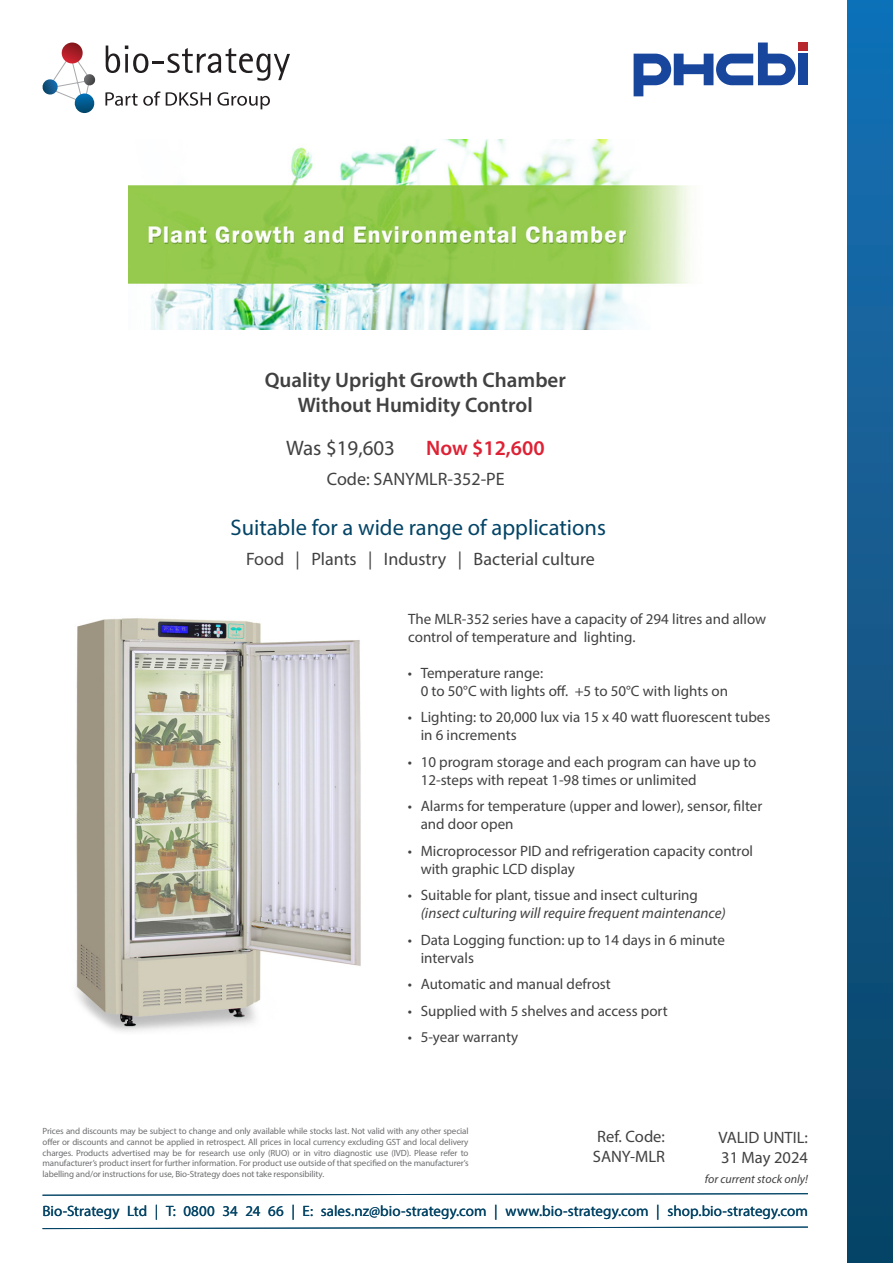
<style>
.page{position:relative;width:893px;height:1263px;background:#fff}
.page>*{position:absolute;margin:0;border:0;box-sizing:border-box;transform-origin:0 0}
.t1{font:22.5px "Myriad Pro";color:#034466}
.t2{font:600 21px/25.2px "Myriad Pro";color:#414142;text-align:center}
.t3{font:21px "Myriad Pro";color:#414142}
.t4{font:600 21px "Myriad Pro";color:#de2134}
.t5{font:18px "Myriad Pro";color:#414142}
.Valid___Ref{font:16.5px "Myriad Pro";color:#414142}
.t6{font:15px/18px "Myriad Pro";color:#414142}
.footer_left{font:15px "Myriad Pro";color:#034466}
.t7{font:italic 15px/18px "Myriad Pro";color:#414142}
.t8{font:italic 12px "Myriad Pro";color:#414142}
.T_C_s_back_page{font:9px/10.8px "Myriad Pro";letter-spacing:-.01em;color:#6d6e70;text-align:justify}
.s1{font-style:normal}
</style>
<div class="page">
<div style="left:798px;top:54px;width:10px;height:31px;background:#18469d"></div>
<svg style="left:634px;top:43px;width:161px;height:53px"></svg>
<div style="left:798px;top:43px;width:10px;height:8px;background:#b7282e"></div>
<img style="left:76px;top:618px;width:285px;height:414px">
<svg style="left:42px;top:1193px;width:766px;height:3px"></svg>
<svg style="left:42px;top:1226px;width:766px;height:3px"></svg>
<img style="left:129px;top:139px;width:562px;height:190px">
<div style="left:847px;top:0;width:46px;height:1263px;background:linear-gradient(to bottom,#1870b5,#0b4364)"></div>
<svg style="left:105px;top:91px;width:106px;height:15px"></svg>
<svg style="left:217px;top:92px;width:53px;height:17px"></svg>
<svg style="left:42px;top:43px;width:54px;height:70px"></svg>
<svg style="left:106px;top:46px;width:184px;height:35px"></svg>
<p class="t2" style="left:265px;top:367px;width:303px">Quality Upright Growth Chamber<br>Without Humidity Control</p>
<p class="t3" style="left:286px;top:435px;width:110px">Was $19,603</p>
<p class="t4" style="left:426px;top:435px;width:120px">Now $12,600</p>
<p class="t5" style="left:327px;top:468px;width:179px">Code: SANYMLR-352-PE</p>
<p class="t1" style="left:231px;top:514px;width:377px">Suitable for a wide range of applications</p>
<p class="t5" style="left:246px;top:548px;width:350px">Food | Plants | Industry | Bacterial culture</p>
<p class="t6" style="left:408px;top:610px;width:360px">The MLR-352 series have a capacity of 294 litres and allow control of temperature and lighting.</p>
<p class="t6" style="left:421px;top:663px;width:309px;text-indent:-13px">• Temperature range:<br>0 to 50°C with lights off. +5 to 50°C with lights on</p>
<p class="t6" style="left:421px;top:708px;width:351px;text-indent:-13px">• Lighting: to 20,000 lux via 15 x 40 watt fluorescent tubes in 6 increments</p>
<p class="t6" style="left:421px;top:752px;width:337px;text-indent:-13px">• 10 program storage and each program can have up to<br>12-steps with repeat 1-98 times or unlimited</p>
<p class="t6" style="left:421px;top:797px;width:343px;text-indent:-13px">• Alarms for temperature (upper and lower), sensor, filter and door open</p>
<p class="t6" style="left:421px;top:841px;width:334px;text-indent:-13px">• Microprocessor PID and refrigeration capacity control with graphic LCD display</p>
<p class="t7" style="left:421px;top:886px;width:307px;text-indent:-13px"><span class="s1">• Suitable for plant, tissue and insect culturing </span>(insect culturing will require frequent maintenance)</p>
<p class="t6" style="left:421px;top:930px;width:306px;text-indent:-13px">• Data Logging function: up to 14 days in 6 minute intervals</p>
<p class="t6" style="left:408px;top:975px;width:204px">• Automatic and manual defrost</p>
<p class="t6" style="left:408px;top:1001px;width:261px">• Supplied with 5 shelves and access port</p>
<p class="t6" style="left:408px;top:1028px;width:112px">• 5-year warranty</p>
<p class="T_C_s_back_page" style="left:43px;top:1125px;width:428px">Prices and discounts may be subject to change and only available while stocks last. Not valid with any other special offer or discounts and cannot be applied in retrospect. All prices in local currency excluding GST and local delivery charges. Products advertised may be for research use only (RUO) or in vitro diagnostic use (IVD). Please refer to manufacturer’s product insert for further information. For product use outside of that specified on the manufacturer’s labelling and/or instructions for use, Bio-Strategy does not take responsibility.</p>
<p class="Valid___Ref" style="left:597px;top:1127px;width:69px">Ref. Code:</p>
<p class="Valid___Ref" style="left:593px;top:1146px;width:74px">SANY-MLR</p>
<p class="Valid___Ref" style="left:718px;top:1128px;width:91px">VALID UNTIL:</p>
<p class="Valid___Ref" style="left:721px;top:1147px;width:88px">31 May 2024</p>
<p class="footer_left" style="left:43px;top:1201px;width:767px">Bio-Strategy Ltd | T: 0800 34 24 66 | E: sales.nz@bio-strategy.com | www.bio-strategy.com | shop.bio-strategy.com</p>
<p class="t8" style="left:705px;top:1171px;width:105px">for current stock only!</p>
</div>
